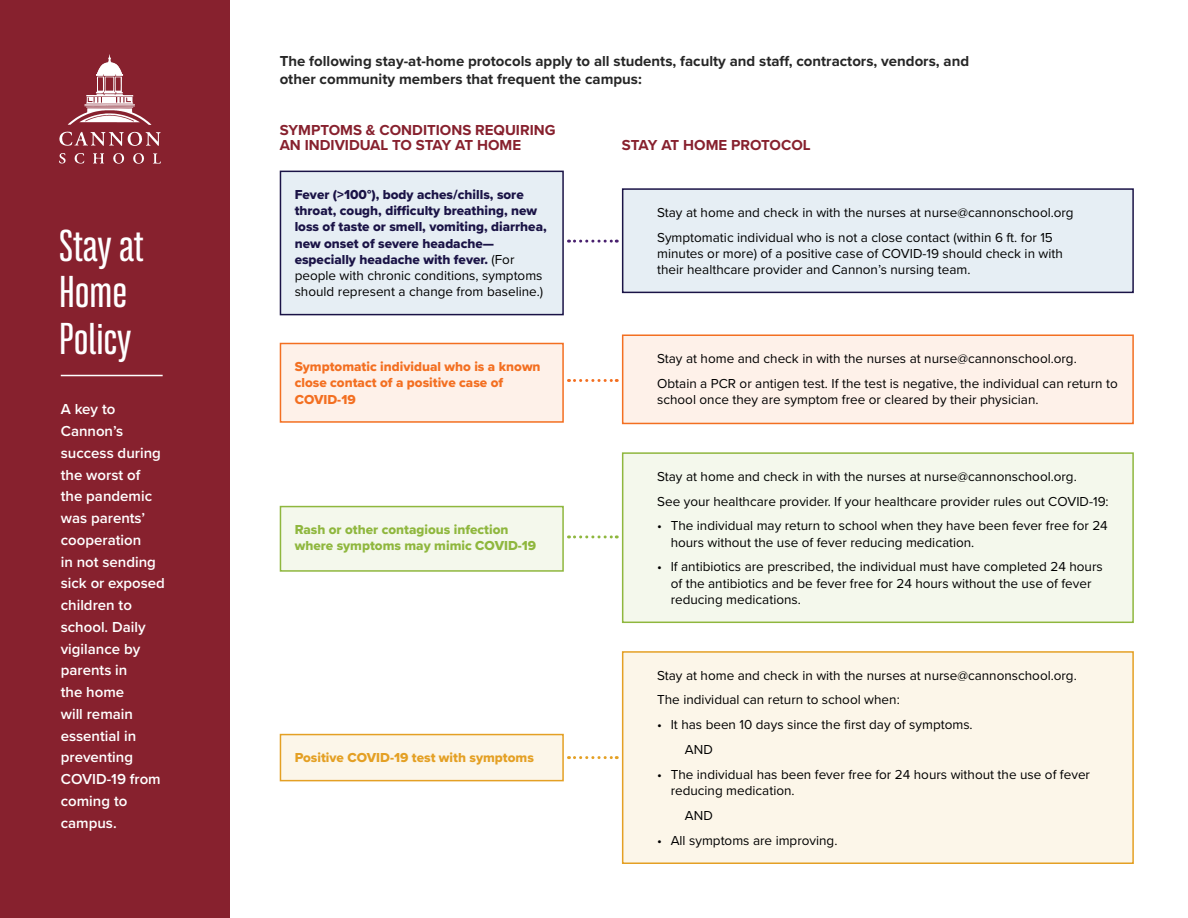
<style>
.page{position:relative;width:1188px;height:918px;background:#fff}
.page>*{position:absolute;margin:0;border:0;box-sizing:border-box;transform-origin:0 0}
.t1{font:500 39px/46.8px "Bw Stretch";color:#fff}
.t2{font:600 15px/21.8px "Proxima Nova";color:#fff}
.t3{font:700 15px/18px "Proxima Nova";color:#262626}
.t4{font:700 15px/15px "Proxima Nova";color:#87212e}
.t5{font:13.5px/16.2px "Proxima Nova";color:#000}
.t6{font:13.5px/16.2px "Proxima Nova Extrabld";color:#1a1346}
.t7{font:13.5px/16.2px "Proxima Nova Extrabld";color:#f36f21}
.t8{font:13.5px/16.2px "Proxima Nova Extrabld";color:#8fb73e}
.t9{font:13.5px "Proxima Nova Extrabld";color:#e4a024}
.s1{font-family:"Proxima Nova";color:#000}
</style>
<div class="page">
<div style="left:0;top:0;width:230px;height:918px;background:#87212e"></div>
<svg style="left:59px;top:132px;width:102px;height:14px"></svg>
<svg style="left:59px;top:153px;width:7px;height:11px"></svg>
<svg style="left:74px;top:153px;width:11px;height:11px"></svg>
<svg style="left:93px;top:153px;width:11px;height:10px"></svg>
<svg style="left:153px;top:153px;width:8px;height:11px"></svg>
<svg style="left:133px;top:153px;width:11px;height:11px"></svg>
<svg style="left:113px;top:153px;width:11px;height:11px"></svg>
<svg style="left:68px;top:54px;width:84px;height:71px"></svg>
<hr style="left:61px;top:375px;width:102px;height:1px;background:#fff">
<svg style="left:568px;top:240px;width:49px;height:3px"></svg>
<div style="left:280px;top:171px;width:283px;height:144px;background:#e6eef4"></div>
<div style="left:280px;top:171px;width:284px;height:144px;border:2px solid #1a1346"></div>
<div style="left:623px;top:189px;width:510px;height:103px;background:#e6eef4"></div>
<div style="left:622px;top:188px;width:512px;height:105px;border:2px solid #1a1346"></div>
<div style="left:280px;top:343px;width:283px;height:79px;background:#fef1e9"></div>
<div style="left:280px;top:343px;width:284px;height:80px;border:2px solid #f36f21"></div>
<div style="left:623px;top:335px;width:510px;height:88px;background:#fef1e9"></div>
<div style="left:622px;top:334px;width:512px;height:90px;border:2px solid #f36f21"></div>
<svg style="left:568px;top:379px;width:49px;height:3px"></svg>
<div style="left:623px;top:453px;width:510px;height:169px;background:#f4f8ec"></div>
<div style="left:622px;top:452px;width:512px;height:171px;border:2px solid #8fb73e"></div>
<div style="left:280px;top:507px;width:283px;height:64px;background:#f4f8ec"></div>
<div style="left:280px;top:506px;width:284px;height:66px;border:2px solid #8fb73e"></div>
<svg style="left:568px;top:535px;width:49px;height:3px"></svg>
<div style="left:623px;top:652px;width:510px;height:211px;background:#fcf6e9"></div>
<div style="left:622px;top:651px;width:512px;height:213px;border:2px solid #e4a024"></div>
<div style="left:280px;top:735px;width:283px;height:46px;background:#fcf6e9"></div>
<div style="left:280px;top:734px;width:284px;height:47px;border:2px solid #e4a024"></div>
<svg style="left:568px;top:756px;width:49px;height:3px"></svg>
<h1 class="t1" style="left:59px;top:223px;width:86px">Stay at<br>Home<br>Policy</h1>
<p class="t2" style="left:61px;top:398px;width:106px">A key to<br>Cannon’s success during the worst of the pandemic was parents’ cooperation<br>in not sending sick or exposed children to school. Daily vigilance by parents in<br>the home<br>will remain essential in preventing<br>COVID-19 from coming to campus.</p>
<p class="t3" style="left:280px;top:52px;width:691px">The following stay-at-home protocols apply to all students, faculty and staff, contractors, vendors, and other community members that frequent the campus:</p>
<p class="t4" style="left:280px;top:122px;width:277px">SYMPTOMS &amp; CONDITIONS REQUIRING<br>AN INDIVIDUAL TO STAY AT HOME</p>
<p class="t6" style="left:295px;top:186px;width:254px">Fever (&gt;100°), body aches/chills, sore throat, cough, difficulty breathing, new loss of taste or smell, vomiting, diarrhea, new onset of severe headache— especially headache with fever. <span class="s1">(For</span></p>
<p class="t5" style="left:295px;top:267px;width:250px">people with chronic conditions, symptoms should represent a change from baseline.)</p>
<p class="t4" style="left:622px;top:137px;width:190px">STAY AT HOME PROTOCOL</p>
<p class="t5" style="left:657px;top:199px;width:418px;line-height:24.9px">Stay at home and check in with the nurses at nurse@cannonschool.org<br>Symptomatic individual who is not a close contact (within 6 ft. for 15</p>
<p class="t5" style="left:657px;top:245px;width:407px">minutes or more) of a positive case of COVID-19 should check in with their healthcare provider and Cannon’s nursing team.</p>
<p class="t7" style="left:295px;top:358px;width:247px">Symptomatic individual who is a known close contact of a positive case of<br>COVID-19</p>
<p class="t5" style="left:657px;top:345px;width:462px;line-height:24.9px">Stay at home and check in with the nurses at nurse@cannonschool.org.<br>Obtain a PCR or antigen test. If the test is negative, the individual can return to</p>
<p class="t5" style="left:657px;top:391px;width:383px">school once they are symptom free or cleared by their physician.</p>
<p class="t8" style="left:295px;top:521px;width:243px">Rash or other contagious infection where symptoms may mimic COVID-19</p>
<p class="t9" style="left:295px;top:748px;width:241px">Positive COVID-19 test with symptoms</p>
<p class="t5" style="left:657px;top:463px;width:453px;line-height:24.9px">Stay at home and check in with the nurses at nurse@cannonschool.org.<br>See your healthcare provider. If your healthcare provider rules out COVID-19:</p>
<p class="t5" style="left:671px;top:517px;width:439px;text-indent:-14px">• The individual may return to school when they have been fever free for 24 hours without the use of fever reducing medication.</p>
<p class="t5" style="left:671px;top:558px;width:434px;text-indent:-14px">• If antibiotics are prescribed, the individual must have completed 24 hours of the antibiotics and be fever free for 24 hours without the use of fever reducing medications.</p>
<p class="t5" style="left:657px;top:662px;width:421px;line-height:24.9px">Stay at home and check in with the nurses at nurse@cannonschool.org.<br>The individual can return to school when:</p>
<p class="t5" style="left:685px;top:712px;width:289px;line-height:24.9px;text-indent:-28px">• It has been 10 days since the first day of symptoms.<br>AND</p>
<p class="t5" style="left:671px;top:766px;width:421px;text-indent:-14px">• The individual has been fever free for 24 hours without the use of fever reducing medication.</p>
<p class="t5" style="left:685px;top:807px;width:29px">AND</p>
<p class="t5" style="left:657px;top:832px;width:182px">• All symptoms are improving.</p>
</div>
